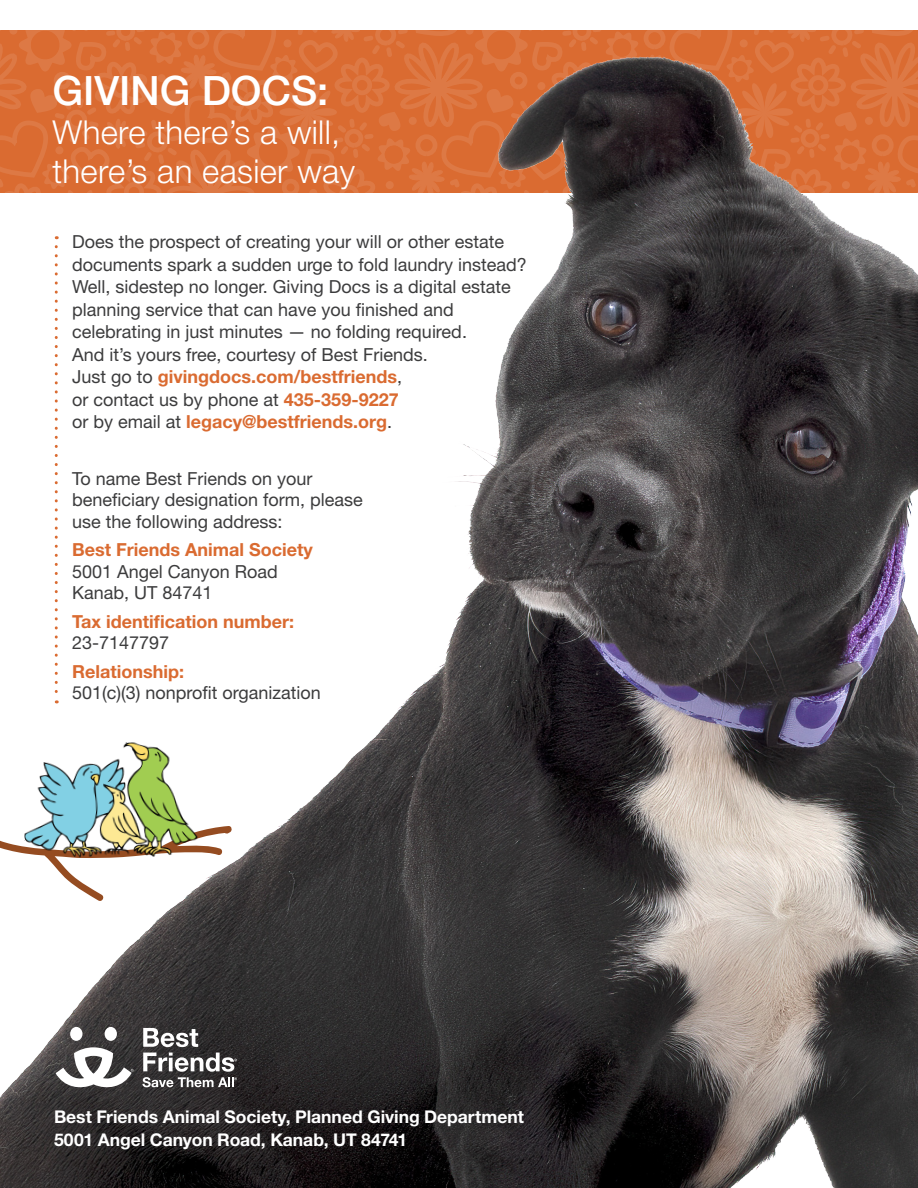
<style>
.page{position:relative;width:918px;height:1188px;background:#fff}
.page>*{position:absolute;margin:0;border:0;box-sizing:border-box;transform-origin:0 0}
.t1{font:500 40.5px "Helvetica Neue LT Std";color:#fff}
.t2{font:300 33px/39px "Helvetica Neue LT Std";letter-spacing:.01em;color:#fff}
.t3{font:18px/22.5px "Helvetica Neue LT Std";color:#3c3c3d}
.t4{font:700 18px/21.6px "Helvetica Neue LT Std";color:#da6b31}
.t5{font:700 17.55px "Helvetica Neue LT Std";color:#fff}
.s1{font-weight:700;color:#da6b31}
.s2{font-weight:400;color:#3c3c3d}
</style>
<div class="page">
<svg style="left:0;top:30px;width:918px;height:24px;background:#da6e36"></svg>
<img style="left:0;top:54px;width:918px;height:1134px">
<svg style="left:143px;top:1028px;width:55px;height:19px"></svg>
<div style="left:70px;top:1027px;width:13px;height:14px;background:#fff;border-radius:50%"></div>
<div style="left:105px;top:1027px;width:12px;height:14px;background:#fff;border-radius:50%"></div>
<svg style="left:56px;top:1047px;width:78px;height:42px"></svg>
<svg style="left:142px;top:1053px;width:95px;height:34px"></svg>
<svg style="left:0;top:826px;width:233px;height:77px"></svg>
<img style="left:19px;top:739px;width:180px;height:127px">
<svg style="left:55px;top:247px;width:3px;height:456px"></svg>
<p class="t1" style="left:52px;top:66px;width:278px">GIVING DOCS:</p>
<p class="t2" style="left:52px;top:112px;width:304px">Where there’s a will, there’s an easier way</p>
<p class="t3" style="left:72px;top:230px;width:456px">Does the prospect of creating your will or other estate documents spark a sudden urge to fold laundry instead?<br>Well, sidestep no longer. Giving Docs is a digital estate planning service that can have you finished and celebrating in just minutes — no folding required.<br>And it’s yours free, courtesy of Best Friends.<br>Just go to <span class="s1">givingdocs.com/bestfriends</span>,<br>or contact us by phone at <span class="s1">435-359-9227<br></span>or by email at <span class="s1">legacy@bestfriends.org</span>.</p>
<p class="t3" style="left:72px;top:467px;width:292px;line-height:21.6px">To name Best Friends on your beneficiary designation form, please use the following address:</p>
<p class="t3" style="left:72px;top:539px;width:242px;line-height:21.6px"><span class="s1">Best Friends Animal Society<br></span>5001 Angel Canyon Road<br>Kanab, UT 84741</p>
<p class="t4" style="left:72px;top:610px;width:223px">Tax identification number:<br><span class="s2">23-7147797</span></p>
<p class="t3" style="left:72px;top:660px;width:250px;line-height:21.6px"><span class="s1">Relationship:<br></span>501(c)(3) nonprofit organization</p>
<p class="t5" style="left:54px;top:1106px;width:471px">Best Friends Animal Society, Planned Giving Department</p>
<p class="t5" style="left:54px;top:1129px;width:355px">5001 Angel Canyon Road, Kanab, UT 84741</p>
</div>
